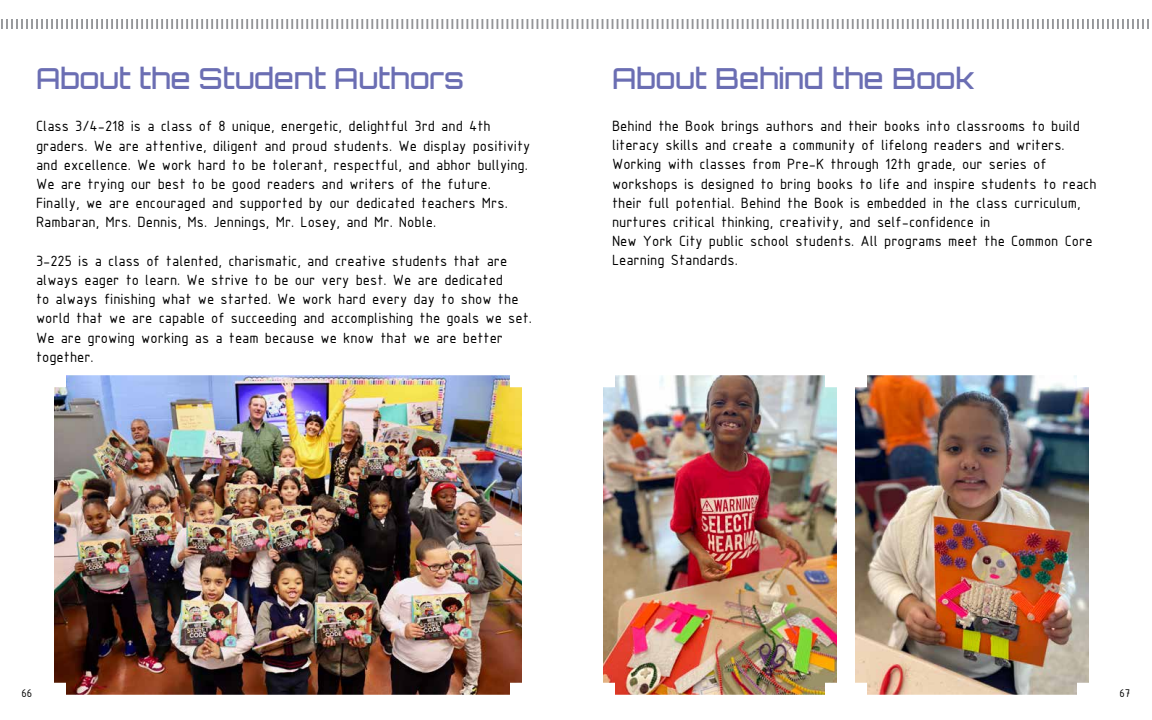
<style>
.page{position:relative;width:1152px;height:720px;background:#fff}
.page>*{position:absolute;margin:0;border:0;box-sizing:border-box;transform-origin:0 0}
.t1{font:500 29px "Orbitron";color:#6b6eb3}
.t2{font:16px/19.2px "ISOCPEUR";color:#000}
.t3{font:12px "ISOCPEUR";color:#000}
</style>
<div class="page">
<svg style="left:1px;top:19px;width:1148px;height:10px"></svg>
<img style="left:54px;top:375px;width:468px;height:320px">
<img style="left:603px;top:375px;width:234px;height:320px">
<img style="left:855px;top:375px;width:234px;height:320px">
<h1 class="t1" style="left:36px;top:60px;width:429px">About the Student Authors</h1>
<p class="t2" style="left:36px;top:116px;width:496px">Class 3/4-218 is a class of 8 unique, energetic, delightful 3rd and 4th graders. We are attentive, diligent and proud students. We display positivity and excellence. We work hard to be tolerant, respectful, and abhor bullying.<br>We are trying our best to be good readers and writers of the future.<br>Finally, we are encouraged and supported by our dedicated teachers Mrs.<br>Rambaran, Mrs. Dennis, Ms. Jennings, Mr. Losey, and Mr. Noble.</p>
<p class="t2" style="left:36px;top:250px;width:498px">3-225 is a class of talented, charismatic, and creative students that are always eager to learn. We strive to be our very best. We are dedicated<br>to always finishing what we started. We work hard every day to show the world that we are capable of succeeding and accomplishing the goals we set.<br>We are growing working as a team because we know that we are better together.</p>
<h1 class="t1" style="left:612px;top:60px;width:364px">About Behind the Book</h1>
<p class="t2" style="left:612px;top:116px;width:486px">Behind the Book brings authors and their books into classrooms to build literacy skills and create a community of lifelong readers and writers.<br>Working with classes from Pre-K through 12th grade, our series of workshops is designed to bring books to life and inspire students to reach their full potential. Behind the Book is embedded in the class curriculum, nurtures critical thinking, creativity, and self-confidence in<br>New York City public school students. All programs meet the Common Core Learning Standards.</p>
<p class="t3" style="left:22px;top:685px;width:12px">66</p>
<p class="t3" style="left:1120px;top:685px;width:12px">67</p>
</div>
